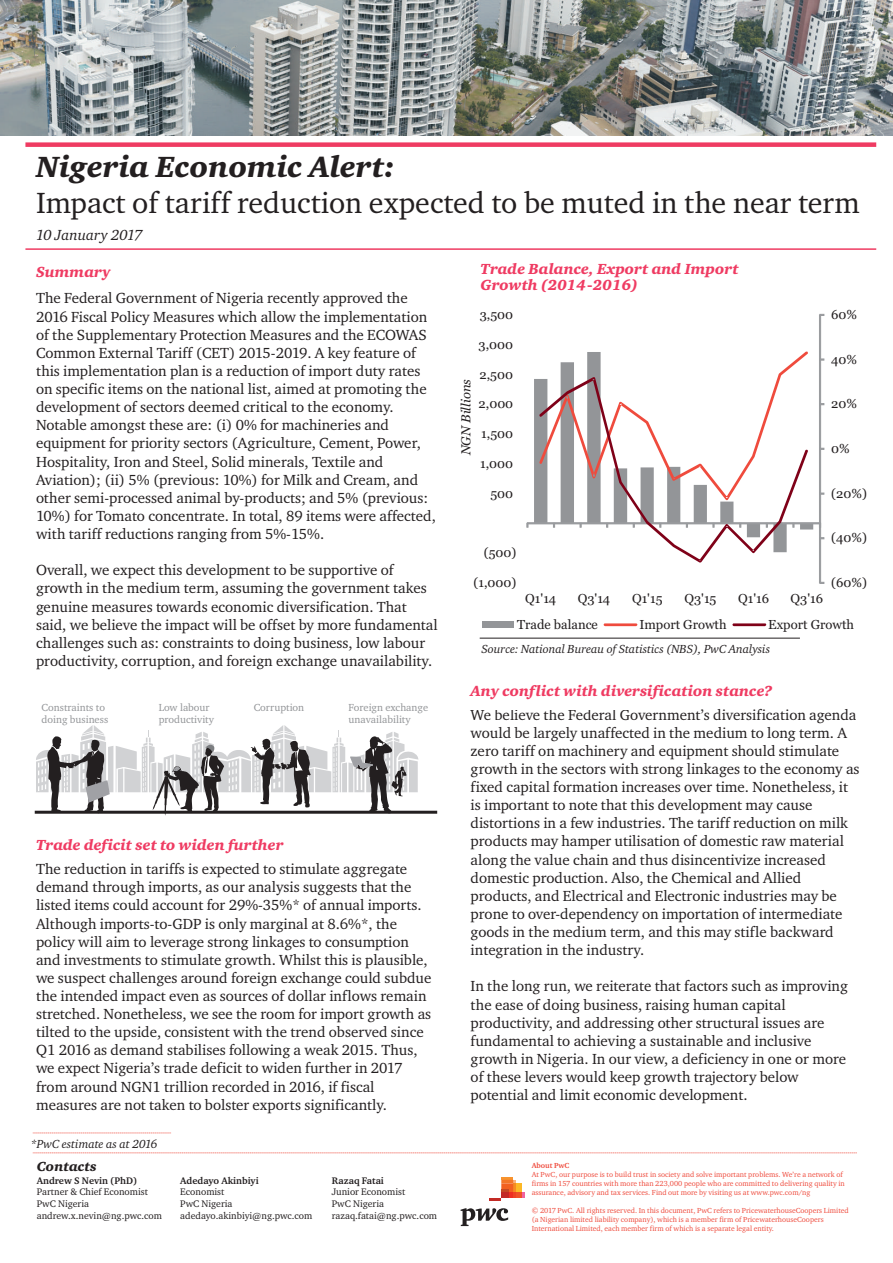
<style>
.page{position:relative;width:893px;height:1263px;background:#fff}
.page>*{position:absolute;margin:0;border:0;box-sizing:border-box;transform-origin:0 0}
.t1{font:30px "ITC Charter Com";color:#231f20}
.t2{font:italic 900 30px "ITC Charter Com";color:#231f20}
.t3{font:15px/18.1px "ITC Charter Com";color:#231f20}
.t4{font:italic 900 15px/16.4px "ITC Charter Com";color:#ef3b62}
.t5{font:italic 15px "ITC Charter Com";color:#231f20}
.t6{font:italic 900 13.5px "ITC Charter Com";color:#231f20}
.t7{font:13.05px "Georgia";color:#231f20}
.t8{font:italic 13.05px "Georgia";color:#231f20}
.t9{font:italic 12px "ITC Charter Com";color:#231f20}
.t10{font:10.5px/12.8px "ITC Charter Com";color:#939598}
.t11{font:9.75px/11.9px "ITC Charter Com";color:#231f20}
.t12{font:700 9.75px "ITC Charter Com";color:#231f20}
.t13{font:7.5px/9px "ITC Charter Com";color:#ef4b3d}
.t14{font:700 7.5px "ITC Charter Com";color:#ef4b3d}
.s1{font-family:"Georgia";font-weight:700;font-style:normal;font-size:14.4px}
</style>
<div class="page">
<svg style="left:33px;top:1152px;width:824px;height:1px"></svg>
<svg style="left:461px;top:1208px;width:47px;height:18px"></svg>
<svg style="left:522px;top:1192px;width:3px;height:6px"></svg>
<div style="left:515px;top:1183px;width:7px;height:9px;background:#fcb825"></div>
<div style="left:515px;top:1192px;width:7px;height:6px;background:#f05128"></div>
<svg style="left:489px;top:1177px;width:26px;height:24px"></svg>
<svg style="left:527px;top:314px;width:297px;height:270px"></svg>
<svg style="left:539px;top:377px;width:269px;height:185px"></svg>
<div style="left:483px;top:621px;width:31px;height:7px;background:#939598"></div>
<svg style="left:604px;top:623px;width:33px;height:3px"></svg>
<svg style="left:732px;top:623px;width:34px;height:3px"></svg>
<img style="left:0;top:0;width:893px;height:135px">
<div style="left:25px;top:142px;width:851px;height:5px;background:#ef3b62"></div>
<hr style="left:25px;top:248px;width:851px;height:2px;background:#ef3b62">
<hr style="left:480px;top:638px;width:320px;height:1px;background:#231f20">
<svg style="left:33px;top:1133px;width:138px;height:1px"></svg>
<hr style="left:35px;top:811px;width:402px;height:3px;background:#231f20">
<svg style="left:36px;top:725px;width:382px;height:91px"></svg>
<h1 class="t2" style="left:36px;top:155px;width:361px">Nigeria Economic Alert:</h1>
<h1 class="t1" style="left:36px;top:190px;width:825px">Impact of tariff reduction expected to be muted in the near term</h1>
<p class="t5" style="left:36px;top:229px;width:108px">10 January 2017</p>
<p class="t4" style="left:36px;top:265px;width:76px">Summary</p>
<p class="t3" style="left:36px;top:290px;width:401px">The Federal Government of Nigeria recently approved the 2016 Fiscal Policy Measures which allow the implementation of the Supplementary Protection Measures and the ECOWAS Common External Tariff (CET) 2015-2019. A key feature of this implementation plan is a reduction of import duty rates on specific items on the national list, aimed at promoting the development of sectors deemed critical to the economy.<br>Notable amongst these are: (i) 0% for machineries and equipment for priority sectors (Agriculture, Cement, Power, Hospitality, Iron and Steel, Solid minerals, Textile and Aviation); (ii) 5% (previous: 10%) for Milk and Cream, and other semi-processed animal by-products; and 5% (previous:<br>10%) for Tomato concentrate. In total, 89 items were affected, with tariff reductions ranging from 5%-15%.</p>
<p class="t3" style="left:36px;top:562px;width:403px">Overall, we expect this development to be supportive of growth in the medium term, assuming the government takes genuine measures towards economic diversification. That said, we believe the impact will be offset by more fundamental challenges such as: constraints to doing business, low labour productivity, corruption, and foreign exchange unavailability.</p>
<p class="t10" style="left:42px;top:702px;width:68px">Constraints to doing business</p>
<p class="t10" style="left:159px;top:702px;width:57px">Low labour productivity</p>
<p class="t10" style="left:349px;top:702px;width:81px">Foreign exchange unavailability</p>
<p class="t10" style="left:254px;top:702px;width:52px">Corruption</p>
<p class="t4" style="left:36px;top:838px;width:249px">Trade deficit set to widen further</p>
<p class="t3" style="left:36px;top:861px;width:397px">The reduction in tariffs is expected to stimulate aggregate demand through imports, as our analysis suggests that the listed items could account for 29%-35%* of annual imports.<br>Although imports-to-GDP is only marginal at 8.6%*, the policy will aim to leverage strong linkages to consumption and investments to stimulate growth. Whilst this is plausible, we suspect challenges around foreign exchange could subdue the intended impact even as sources of dollar inflows remain stretched. Nonetheless, we see the room for import growth as tilted to the upside, consistent with the trend observed since Q1 2016 as demand stabilises following a weak 2015. Thus, we expect Nigeria’s trade deficit to widen further in 2017 from around NGN1 trillion recorded in 2016, if fiscal measures are not taken to bolster exports significantly.</p>
<p class="t9" style="left:31px;top:1138px;width:128px">*PwC estimate as at 2016</p>
<p class="t6" style="left:37px;top:1161px;width:61px">Contacts</p>
<p class="t12" style="left:37px;top:1176px;width:102px">Andrew S Nevin (PhD)</p>
<p class="t11" style="left:37px;top:1187px;width:127px">Partner &amp; Chief Economist<br>PwC Nigeria andrew.x.nevin@ng.pwc.com</p>
<p class="t12" style="left:180px;top:1176px;width:80px">Adedayo Akinbiyi</p>
<p class="t11" style="left:180px;top:1187px;width:134px">Economist<br>PwC Nigeria adedayo.akinbiyi@ng.pwc.com</p>
<p class="t12" style="left:332px;top:1176px;width:54px">Razaq Fatai</p>
<p class="t11" style="left:332px;top:1187px;width:107px">Junior Economist<br>PwC Nigeria razaq.fatai@ng.pwc.com</p>
<p class="t4" style="left:481px;top:262px;width:260px">Trade Balance, Export and Import<br>Growth (2014<span class="s1">-</span>2016)</p>
<p class="t7" style="left:480px;top:309px;width:35px">3,500</p>
<p class="t7" style="left:479px;top:339px;width:36px">3,000</p>
<p class="t8" style="left:461px;top:455px;width:78px;rotate:-90deg">NGNBillions</p>
<p class="t7" style="left:480px;top:369px;width:35px">2,500</p>
<p class="t7" style="left:479px;top:398px;width:36px">2,000</p>
<p class="t7" style="left:481px;top:428px;width:33px">1,500</p>
<p class="t7" style="left:480px;top:458px;width:35px">1,000</p>
<p class="t7" style="left:490px;top:488px;width:24px">500</p>
<p class="t7" style="left:831px;top:309px;width:27px">60%</p>
<p class="t7" style="left:831px;top:354px;width:27px">40%</p>
<p class="t7" style="left:831px;top:398px;width:27px">20%</p>
<p class="t7" style="left:831px;top:443px;width:20px">0%</p>
<p class="t7" style="left:831px;top:488px;width:37px">(20%)</p>
<p class="t7" style="left:484px;top:547px;width:34px">(500)</p>
<p class="t7" style="left:473px;top:577px;width:44px">(1,000)</p>
<p class="t7" style="left:831px;top:532px;width:37px">(40%)</p>
<p class="t7" style="left:525px;top:593px;width:32px">Q1'14</p>
<p class="t7" style="left:578px;top:593px;width:34px">Q3'14</p>
<p class="t7" style="left:632px;top:593px;width:32px">Q1'15</p>
<p class="t7" style="left:684px;top:593px;width:34px">Q3'15</p>
<p class="t7" style="left:738px;top:593px;width:33px">Q1'16</p>
<p class="t7" style="left:790px;top:593px;width:34px">Q3'16</p>
<p class="t7" style="left:831px;top:577px;width:37px">(60%)</p>
<p class="t7" style="left:517px;top:619px;width:82px">Trade balance</p>
<p class="t7" style="left:639px;top:619px;width:89px">Import Growth</p>
<p class="t7" style="left:768px;top:619px;width:87px">Export Growth</p>
<p class="t9" style="left:481px;top:644px;width:290px">Source: National Bureau of Statistics (NBS), PwC Analysis</p>
<p class="t4" style="left:471px;top:684px;width:303px">Any conflict with diversification stance?</p>
<p class="t3" style="left:471px;top:706px;width:390px">We believe the Federal Government’s diversification agenda would be largely unaffected in the medium to long term. A zero tariff on machinery and equipment should stimulate growth in the sectors with strong linkages to the economy as fixed capital formation increases over time. Nonetheless, it is important to note that this development may cause distortions in a few industries. The tariff reduction on milk products may hamper utilisation of domestic raw material along the value chain and thus disincentivize increased domestic production. Also, the Chemical and Allied products, and Electrical and Electronic industries may be prone to over-dependency on importation of intermediate goods in the medium term, and this may stifle backward integration in the industry.</p>
<p class="t3" style="left:471px;top:978px;width:379px">In the long run, we reiterate that factors such as improving the ease of doing business, raising human capital productivity, and addressing other structural issues are fundamental to achieving a sustainable and inclusive growth in Nigeria. In our view, a deficiency in one or more of these levers would keep growth trajectory below potential and limit economic development.</p>
<p class="t14" style="left:532px;top:1162px;width:39px">About PwC</p>
<p class="t13" style="left:532px;top:1170px;width:315px">At PwC, our purpose is to build trust in society and solve important problems. We’re a network of firms in 157 countries with more than 223,000 people who are committed to delivering quality in assurance, advisory and tax services. Find out more by visiting us at www.pwc.com/ng</p>
<p class="t13" style="left:532px;top:1207px;width:319px">© 2017 PwC. All rights reserved. In this document, PwC refers to PricewaterhouseCoopers Limited (a Nigerian limited liability company), which is a member firm of PricewaterhouseCoopers<br>International Limited, each member firm of which is a separate legal entity.</p>
</div>
